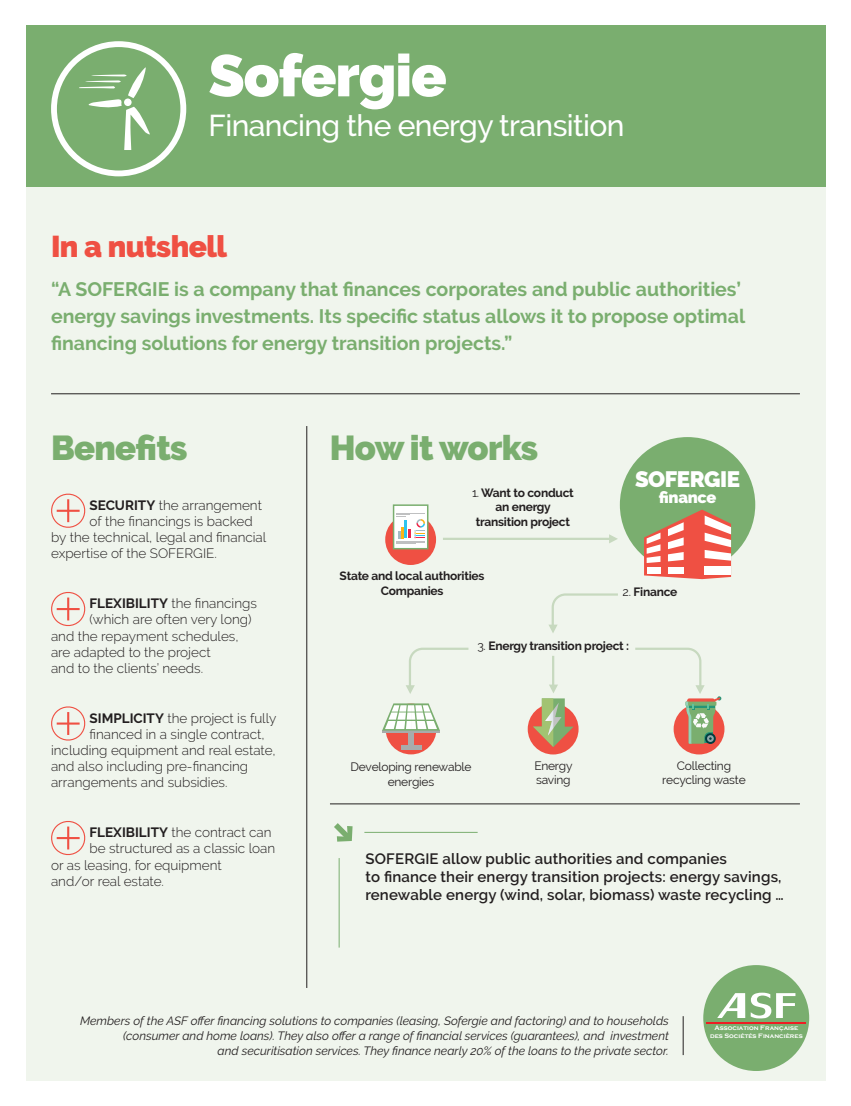
<style>
.page{position:relative;width:851px;height:1106px;background:#fff}
.page>*{position:absolute;margin:0;border:0;box-sizing:border-box;transform-origin:0 0}
.t1{font:900 58.65px "Raleway";letter-spacing:-.02em;color:#fff}
.t2{font:900 34.5px "Raleway";letter-spacing:-.02em;color:#7aae6f}
.t3{font:500 30px "Raleway";letter-spacing:-.02em;color:#fff}
.t4{font:900 30px "Raleway";letter-spacing:-.02em;color:#ef5043}
.t5{font:900 22.2px "Raleway";letter-spacing:-.02em;color:#fff}
.t6{font:700 19.5px/27px "Raleway";color:#7aae6f}
.t7{font:900 16.2px "Raleway";letter-spacing:-.02em;color:#fff}
.t8{font:600 15px/18px "Raleway";letter-spacing:.01em;color:#231f20}
.t9{font:300 13.5px "Raleway";color:#231f20}
.t10{font:italic 12px/15px "Raleway";color:#231f20;text-align:right}
.t11{font:700 12px/14.4px "Raleway";letter-spacing:-.02em;color:#231f20;text-align:center}
.t12{font:12px/14.4px "Raleway";letter-spacing:-.02em;color:#231f20;text-align:center}
.ESSENTIEL_BODY_COPY{font:700 6.6px/7.9px "Copperplate Gothic";color:#fff;text-align:center}
.s1{font-weight:700}
.s2{font-weight:400}
</style>
<div class="page">
<div style="left:26px;top:186px;width:799px;height:894px;background:#f0f5ed"></div>
<svg style="left:51px;top:493px;width:35px;height:35px"></svg>
<svg style="left:51px;top:592px;width:35px;height:35px"></svg>
<svg style="left:51px;top:706px;width:35px;height:35px"></svg>
<svg style="left:51px;top:821px;width:35px;height:35px"></svg>
<hr style="left:51px;top:393px;width:748px;height:1px;background:#231f20">
<hr style="left:330px;top:803px;width:469px;height:1px;background:#231f20">
<hr style="left:306px;top:426px;width:1px;height:562px;background:#231f20">
<div style="left:703px;top:965px;width:106px;height:106px;background:#7aae6f;border-radius:50%"></div>
<hr style="left:682px;top:1016px;width:1px;height:39px;background:#231f20">
<svg style="left:717px;top:992px;width:78px;height:26px"></svg>
<hr style="left:706px;top:1022px;width:99px;height:1px;background:#ee1d23">
<div style="left:26px;top:26px;width:799px;height:161px;background:#7aae6f"></div>
<div style="left:51px;top:41px;width:135px;height:135px;border:6px solid #fff;border-radius:50%"></div>
<svg style="left:79px;top:68px;width:71px;height:82px"></svg>
<hr style="left:339px;top:858px;width:1px;height:89px;background:#7aae6f">
<hr style="left:364px;top:832px;width:113px;height:1px;background:#7aae6f">
<svg style="left:334px;top:823px;width:18px;height:18px"></svg>
<hr style="left:443px;top:537px;width:168px;height:3px;background:#c7d9bf">
<svg style="left:609px;top:534px;width:8px;height:9px"></svg>
<div style="left:619px;top:437px;width:136px;height:135px;background:#7aae6f;border-radius:50%"></div>
<svg style="left:644px;top:509px;width:87px;height:70px"></svg>
<svg style="left:385px;top:514px;width:51px;height:51px"></svg>
<div style="left:393px;top:504px;width:35px;height:45px;background:#fff;border:2px solid #7aae6f"></div>
<svg style="left:396px;top:513px;width:29px;height:31px"></svg>
<div style="left:673px;top:703px;width:51px;height:51px;background:#ef5043;border-radius:50%"></div>
<svg style="left:385px;top:703px;width:51px;height:51px"></svg>
<hr style="left:409px;top:726px;width:2px;height:21px;background:#a8abab">
<hr style="left:411px;top:726px;width:2px;height:21px;background:#a8abab">
<hr style="left:382px;top:730px;width:29px;height:2px;background:#a8abab">
<hr style="left:411px;top:730px;width:29px;height:2px;background:#a8abab">
<svg style="left:382px;top:703px;width:58px;height:27px"></svg>
<hr style="left:400px;top:745px;width:21px;height:4px;background:#a8abab">
<div style="left:527px;top:703px;width:51px;height:51px;background:#ef5043;border-radius:50%"></div>
<svg style="left:406px;top:647px;width:63px;height:47px"></svg>
<hr style="left:552px;top:656px;width:2px;height:33px;background:#c7d9bf">
<svg style="left:533px;top:684px;width:40px;height:63px"></svg>
<svg style="left:635px;top:647px;width:86px;height:96px"></svg>
<svg style="left:549px;top:593px;width:69px;height:40px"></svg>
<p class="t1" style="left:208px;top:42px;width:239px">Sofergie</p>
<p class="t3" style="left:208px;top:109px;width:417px">Financing the energy transition</p>
<p class="t4" style="left:51px;top:228px;width:177px">In a nutshell</p>
<p class="t6" style="left:51px;top:276px;width:695px">“A SOFERGIE is a company that finances corporates and public authorities’ energy savings investments. Its specific status allows it to propose optimal financing solutions for energy transition projects.”</p>
<p class="t2" style="left:51px;top:428px;width:138px">Benefits</p>
<p class="t9" style="left:89px;top:497px;width:174px"><span class="s1">SECURITY</span> the arrangement</p>
<p class="t9" style="left:89px;top:513px;width:165px">of the financings is backed</p>
<p class="t9" style="left:51px;top:529px;width:217px">by the technical, legal and financial</p>
<p class="t9" style="left:51px;top:546px;width:167px">expertise of the SOFERGIE.</p>
<p class="t9" style="left:89px;top:595px;width:169px"><span class="s1">FLEXIBILITY</span> the financings</p>
<p class="t9" style="left:89px;top:611px;width:163px">(which are often very long)</p>
<p class="t9" style="left:51px;top:628px;width:189px">and the repayment schedules,</p>
<p class="t9" style="left:51px;top:644px;width:161px">are adapted to the project</p>
<p class="t9" style="left:51px;top:660px;width:153px">and to the clients’ needs.</p>
<p class="t9" style="left:89px;top:710px;width:188px"><span class="s1">SIMPLICITY</span> the project is fully</p>
<p class="t9" style="left:89px;top:726px;width:177px">financed in a single contract,</p>
<p class="t9" style="left:51px;top:742px;width:226px">including equipment and real estate,</p>
<p class="t9" style="left:51px;top:758px;width:199px">and also including pre-financing</p>
<p class="t9" style="left:51px;top:774px;width:178px">arrangements and subsidies.</p>
<p class="t9" style="left:89px;top:824px;width:183px"><span class="s1">FLEXIBILITY</span> the contract can</p>
<p class="t9" style="left:89px;top:840px;width:187px">be structured as a classic loan</p>
<p class="t9" style="left:51px;top:857px;width:172px">or as leasing, for equipment</p>
<p class="t9" style="left:51px;top:873px;width:114px">and/or real estate.</p>
<p class="t2" style="left:330px;top:428px;width:210px">How it works</p>
<p class="t11" style="left:472px;top:485px;width:103px"><span class="s2">1.</span> Want to conduct an energy transition project</p>
<p class="t11" style="left:339px;top:569px;width:146px">State and local authorities<br>Companies</p>
<p class="t5" style="left:635px;top:466px;width:106px">SOFERGIE</p>
<p class="t7" style="left:658px;top:488px;width:59px">finance</p>
<p class="t11" style="left:622px;top:584px;width:56px"><span class="s2">2.</span> Finance</p>
<p class="t11" style="left:477px;top:639px;width:153px"><span class="s2">3.</span> Energy transition project :</p>
<p class="t12" style="left:350px;top:759px;width:122px">Developing renewable energies</p>
<p class="t12" style="left:534px;top:758px;width:40px;text-align:left">Energy saving</p>
<p class="t12" style="left:662px;top:758px;width:85px">Collecting recycling waste</p>
<p class="t8" style="left:365px;top:850px;width:420px">SOFERGIE allow public authorities and companies<br>to finance their energy transition projects: energy savings, renewable energy (wind, solar, biomass) waste recycling …</p>
<p class="t10" style="left:80px;top:1013px;width:590px">Members of the ASF offer financing solutions to companies (leasing, Sofergie and factoring) and to households (consumer and home loans). They also offer a range of financial services (guarantees), and investment<br>and securitisation services. They finance nearly 20% of the loans to the private sector.</p>
<p class="ESSENTIEL_BODY_COPY" style="left:710px;top:1024px;width:94px">Association Française des Sociétés Financières</p>
</div>
